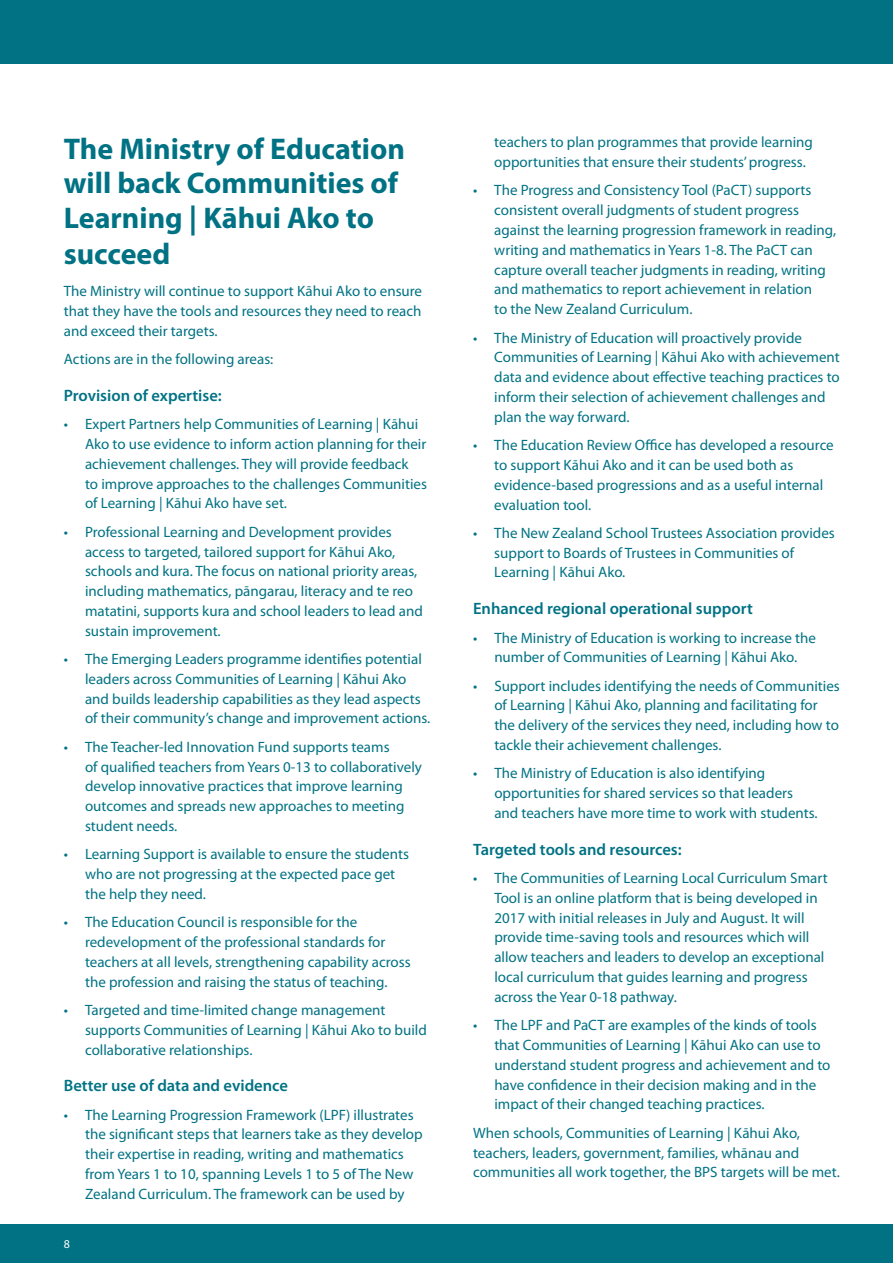
<style>
.page{position:relative;width:893px;height:1263px;background:#fff}
.page>*{position:absolute;margin:0;border:0;box-sizing:border-box;transform-origin:0 0}
.t1{font:700 30px/35px "Myriad Pro";color:#007284}
.t2{font:600 16.5px "Myriad Pro";color:#007284}
.t3{font:15px/19.8px "Myriad Pro";color:#007283}
.t4{font:15px/19.8px "Myriad Pro";color:#007284;text-align:justify}
.t5{font:12px "Myriad Pro";color:#fff}
</style>
<div class="page">
<div style="left:0;top:0;width:893px;height:64px;background:#007284"></div>
<div style="left:0;top:1225px;width:893px;height:38px;background:#007283"></div>
<h1 class="t1" style="left:64px;top:130px;width:343px">The Ministry of Education will back Communities of<br>Learning | Kāhui Ako to succeed</h1>
<p class="t4" style="left:64px;top:281px;width:360px">The Ministry will continue to support Kāhui Ako to ensure that they have the tools and resources they need to reach and exceed their targets.</p>
<p class="t4" style="left:64px;top:349px;width:211px">Actions are in the following areas:</p>
<p class="t2" style="left:64px;top:385px;width:160px">Provision of expertise:</p>
<p class="t3" style="left:85px;top:414px;width:343px;text-indent:-21px">• Expert Partners help Communities of Learning | Kāhui Ako to use evidence to inform action planning for their achievement challenges. They will provide feedback<br>to improve approaches to the challenges Communities of Learning | Kāhui Ako have set.</p>
<p class="t3" style="left:85px;top:521px;width:339px;text-indent:-21px">• Professional Learning and Development provides access to targeted, tailored support for Kāhui Ako, schools and kura. The focus on national priority areas, including mathematics, pāngarau, literacy and te reo matatini, supports kura and school leaders to lead and sustain improvement.</p>
<p class="t3" style="left:85px;top:649px;width:347px;text-indent:-21px">• The Emerging Leaders programme identifies potential leaders across Communities of Learning | Kāhui Ako and builds leadership capabilities as they lead aspects of their community’s change and improvement actions.</p>
<p class="t3" style="left:85px;top:736px;width:338px;text-indent:-21px">• The Teacher-led Innovation Fund supports teams<br>of qualified teachers from Years 0-13 to collaboratively develop innovative practices that improve learning outcomes and spreads new approaches to meeting student needs.</p>
<p class="t3" style="left:85px;top:844px;width:325px;text-indent:-21px">• Learning Support is available to ensure the students who are not progressing at the expected pace get the help they need.</p>
<p class="t3" style="left:85px;top:912px;width:327px;text-indent:-21px">• The Education Council is responsible for the redevelopment of the professional standards for teachers at all levels, strengthening capability across the profession and raising the status of teaching.</p>
<p class="t3" style="left:85px;top:1000px;width:343px;text-indent:-21px">• Targeted and time-limited change management supports Communities of Learning | Kāhui Ako to build collaborative relationships.</p>
<p class="t2" style="left:64px;top:1075px;width:226px">Better use of data and evidence</p>
<p class="t3" style="left:85px;top:1104px;width:339px;text-indent:-21px">• The Learning Progression Framework (LPF) illustrates the significant steps that learners take as they develop their expertise in reading, writing and mathematics from Years 1 to 10, spanning Levels 1 to 5 of The New Zealand Curriculum. The framework can be used by</p>
<p class="t5" style="left:64px;top:1237px;width:8px">8</p>
<p class="t3" style="left:494px;top:132px;width:320px">teachers to plan programmes that provide learning opportunities that ensure their students’ progress.</p>
<p class="t3" style="left:494px;top:180px;width:343px;text-indent:-21px">• The Progress and Consistency Tool (PaCT) supports consistent overall judgments of student progress against the learning progression framework in reading, writing and mathematics in Years 1-8. The PaCT can capture overall teacher judgments in reading, writing and mathematics to report achievement in relation<br>to the New Zealand Curriculum.</p>
<p class="t3" style="left:494px;top:327px;width:347px;text-indent:-21px">• The Ministry of Education will proactively provide Communities of Learning | Kāhui Ako with achievement data and evidence about effective teaching practices to inform their selection of achievement challenges and plan the way forward.</p>
<p class="t3" style="left:494px;top:435px;width:341px;text-indent:-21px">• The Education Review Office has developed a resource to support Kāhui Ako and it can be used both as evidence-based progressions and as a useful internal evaluation tool.</p>
<p class="t3" style="left:494px;top:523px;width:342px;text-indent:-21px">• The New Zealand School Trustees Association provides support to Boards of Trustees in Communities of<br>Learning | Kāhui Ako.</p>
<p class="t2" style="left:473px;top:598px;width:281px">Enhanced regional operational support</p>
<p class="t3" style="left:473px;top:627px;width:344px;text-align:center">• The Ministry of Education is working to increase the number of Communities of Learning | Kāhui Ako.</p>
<p class="t3" style="left:494px;top:675px;width:347px;text-indent:-21px">• Support includes identifying the needs of Communities of Learning | Kāhui Ako, planning and facilitating for the delivery of the services they need, including how to tackle their achievement challenges.</p>
<p class="t3" style="left:494px;top:763px;width:325px;text-indent:-21px">• The Ministry of Education is also identifying opportunities for shared services so that leaders and teachers have more time to work with students.</p>
<p class="t2" style="left:473px;top:839px;width:210px">Targeted tools and resources:</p>
<p class="t3" style="left:494px;top:868px;width:335px;text-indent:-21px">• The Communities of Learning Local Curriculum Smart Tool is an online platform that is being developed in 2017 with initial releases in July and August. It will provide time-saving tools and resources which will allow teachers and leaders to develop an exceptional local curriculum that guides learning and progress across the Year 0-18 pathway.</p>
<p class="t3" style="left:494px;top:1015px;width:338px;text-indent:-21px">• The LPF and PaCT are examples of the kinds of tools that Communities of Learning | Kāhui Ako can use to understand student progress and achievement and to have confidence in their decision making and in the impact of their changed teaching practices.</p>
<p class="t4" style="left:473px;top:1122px;width:368px;text-align:left">When schools, Communities of Learning | Kāhui Ako, teachers, leaders, government, families, whānau and communities all work together, the BPS targets will be met.</p>
</div>
